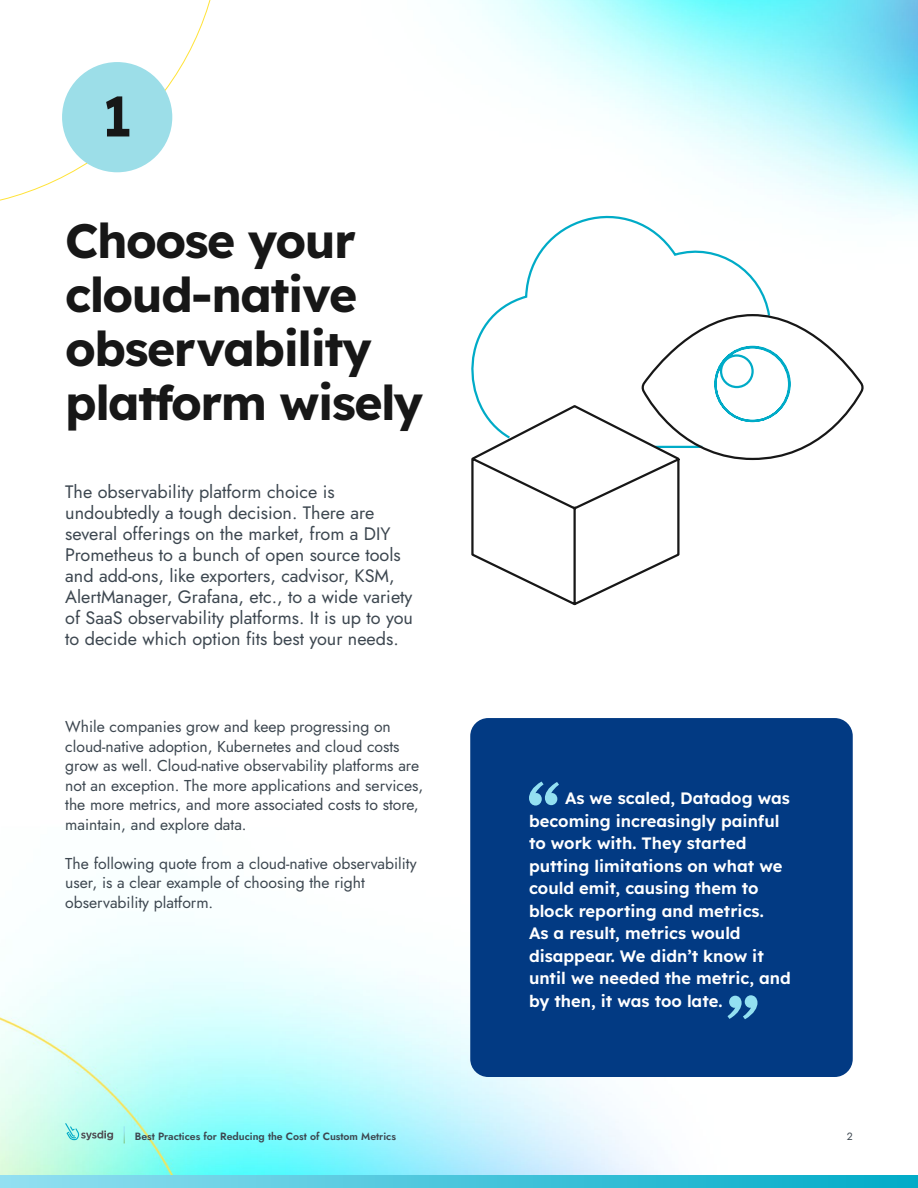
<style>
.page{position:relative;width:918px;height:1188px;background:#fff}
.page>*{position:absolute;margin:0;border:0;box-sizing:border-box;transform-origin:0 0}
.t1{font:600 56.4px "Lexend Deca";color:#171717}
.t2{font:700 48px/54px "Lexend Deca";letter-spacing:-.03em;color:#171717}
.t3{font:18px/21px "Jost";color:#3d4750}
.t4{font:600 16.5px/22.5px "Lexend Deca";color:#fff}
.t5{font:15.75px/19.5px "Jost";color:#3d4750}
.t6{font:600 10.5px "Jost";color:#3d4750}
.t7{font:10.5px "Jost";color:#3d4750}
</style>
<div class="page">
<img style="left:470px;top:0;width:448px;height:218px">
<img style="left:0;top:726px;width:661px;height:449px">
<svg style="left:0;top:0;width:211px;height:201px"></svg>
<svg style="left:470px;top:188px;width:302px;height:125px"></svg>
<svg style="left:471px;top:313px;width:393px;height:293px"></svg>
<div style="left:62px;top:62px;width:110px;height:110px;background:#9cdee8;border-radius:50%"></div>
<div style="left:470px;top:718px;width:383px;height:359px;background:#023a83;border-radius:18px"></div>
<svg style="left:529px;top:782px;width:30px;height:24px"></svg>
<svg style="left:728px;top:995px;width:30px;height:24px"></svg>
<svg style="left:0;top:1175px;width:918px;height:13px"></svg>
<svg style="left:65px;top:1123px;width:48px;height:17px"></svg>
<svg style="left:124px;top:1126px;width:1px;height:17px"></svg>
<h1 class="t1" style="left:102px;top:76px;width:32px">1</h1>
<h2 class="t2" style="left:65px;top:211px;width:360px">Choose your cloud‑native observability platform wisely</h2>
<p class="t3" style="left:65px;top:481px;width:349px">The observability platform choice is undoubtedly a tough decision. There are several offerings on the market, from a DIY Prometheus to a bunch of open source tools and add-ons, like exporters, cadvisor, KSM, AlertManager, Grafana, etc., to a wide variety of SaaS observability platforms. It is up to you to decide which option fits best your needs.</p>
<p class="t5" style="left:65px;top:717px;width:360px">While companies grow and keep progressing on cloud‑native adoption, Kubernetes and cloud costs grow as well. Cloud‑native observability platforms are not an exception. The more applications and services, the more metrics, and more associated costs to store, maintain, and explore data.</p>
<p class="t5" style="left:65px;top:854px;width:353px">The following quote from a cloud‑native observability user, is a clear example of choosing the right observability platform.</p>
<p class="t4" style="left:529px;top:786px;width:263px;text-indent:36px">As we scaled, Datadog was becoming increasingly painful to work with. They started putting limitations on what we could emit, causing them to block reporting and metrics.<br>As a result, metrics would disappear. We didn’t know it until we needed the metric, and by then, it was too late.</p>
<p class="t6" style="left:135px;top:1129px;width:263px">Best Practices for Reducing the Cost of Custom Metrics</p>
<p class="t7" style="left:847px;top:1129px;width:7px">2</p>
</div>
